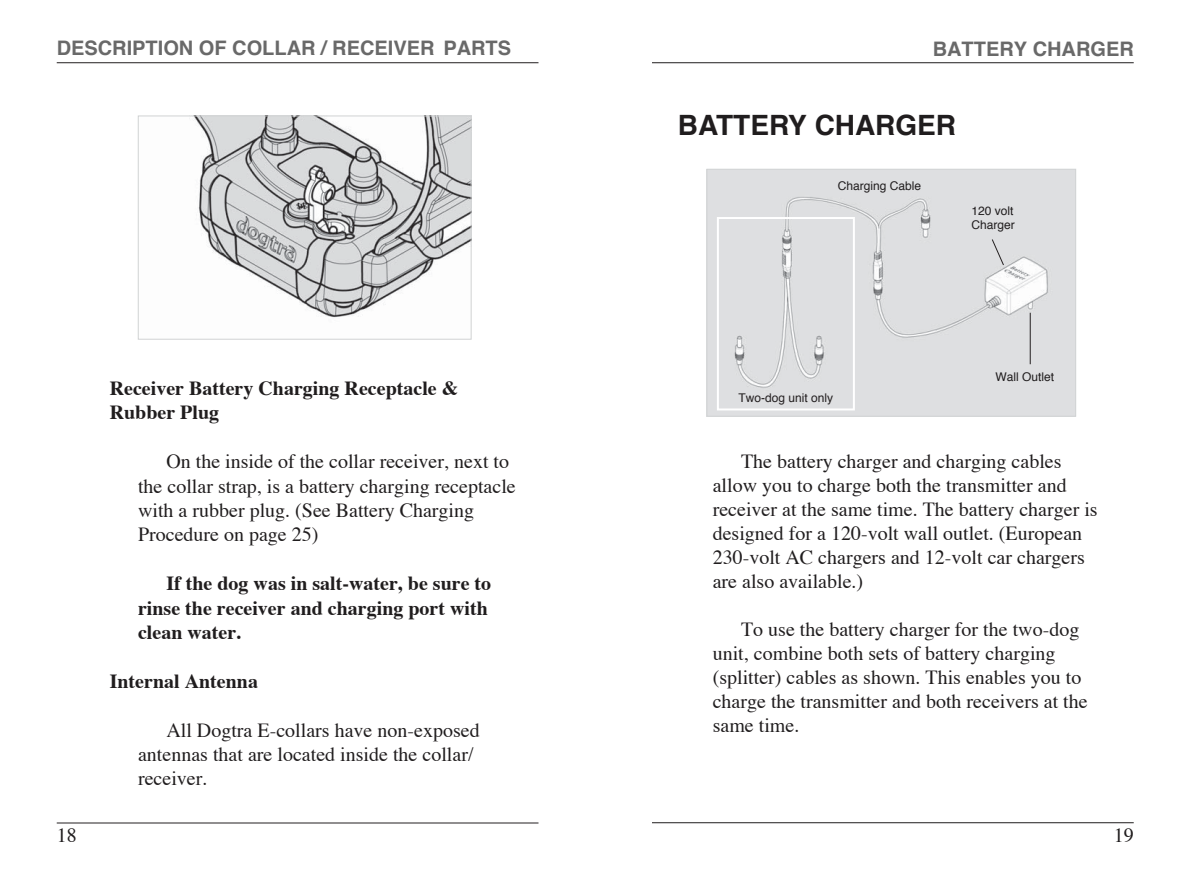
<style>
.page{position:relative;width:1190px;height:878px;background:#fff}
.page>*{position:absolute;margin:0;border:0;box-sizing:border-box;transform-origin:0 0}
.t1{font:700 28px "Helvetica";color:#201d1e}
.t2{font:20px/24px "Times";color:#201d1e}
.t3{font:700 20px/24.4px "Times";color:#201d1e}
.t4{font:700 20px "Helvetica";color:#696969}
.t5{font:12px/14.4px "Helvetica";color:#201d1e}
.t6{font:12px "Helvetica";color:#231f20}
</style>
<div class="page">
<hr style="left:57px;top:62px;width:482px;height:1px;background:#231f20">
<hr style="left:57px;top:822px;width:482px;height:2px;background:#231f20">
<img style="left:189px;top:117px;width:281px;height:201px">
<div style="left:138px;top:115px;width:334px;height:225px;border:1px solid #d1d3d4"></div>
<hr style="left:652px;top:62px;width:482px;height:1px;background:#201d1e">
<hr style="left:652px;top:822px;width:482px;height:1px;background:#201d1e">
<img style="left:708px;top:171px;width:366px;height:244px">
<div style="left:706px;top:169px;width:370px;height:248px;border:1px solid #d1d3d4"></div>
<div style="left:717px;top:217px;width:138px;height:193px;border:2px solid #fff"></div>
<hr style="left:1030px;top:313px;width:1px;height:51px;background:#231f20">
<svg style="left:991px;top:238px;width:14px;height:28px"></svg>
<p class="t4" style="left:57px;top:40px;width:456px">DESCRIPTION OF COLLAR / RECEIVER PARTS</p>
<p class="t2" style="left:57px;top:825px;width:21px">18</p>
<p class="t3" style="left:110px;top:378px;width:350px">Receiver Battery Charging Receptacle &amp;<br>Rubber Plug</p>
<p class="t2" style="left:138px;top:451px;width:379px;text-indent:28px">On the inside of the collar receiver, next to the collar strap, is a battery charging receptacle with a rubber plug. (See Battery Charging Procedure on page 25)</p>
<p class="t3" style="left:138px;top:573px;width:355px;text-indent:28px">If the dog was in salt-water, be sure to rinse the receiver and charging port with clean water.</p>
<p class="t3" style="left:110px;top:671px;width:150px">Internal Antenna</p>
<p class="t2" style="left:138px;top:719px;width:343px;text-indent:28px">All Dogtra E-collars have non-exposed antennas that are located inside the collar/ receiver.</p>
<p class="t4" style="left:933px;top:40px;width:203px">BATTERY CHARGER</p>
<h1 class="t1" style="left:678px;top:113px;width:280px">BATTERY CHARGER</h1>
<p class="t5" style="left:838px;top:179px;width:85px">Charging Cable</p>
<p class="t5" style="left:972px;top:204px;width:45px">120 volt<br>Charger</p>
<p class="t6" style="left:739px;top:393px;width:96px">Two-dog unit only</p>
<p class="t5" style="left:996px;top:370px;width:60px">Wall Outlet</p>
<p class="t2" style="left:713px;top:451px;width:386px;text-indent:28px">The battery charger and charging cables allow you to charge both the transmitter and receiver at the same time. The battery charger is designed for a 120-volt wall outlet. (European 230-volt AC chargers and 12-volt car chargers are also available.)</p>
<p class="t2" style="left:713px;top:619px;width:376px;text-indent:28px">To use the battery charger for the two-dog unit, combine both sets of battery charging (splitter) cables as shown. This enables you to charge the transmitter and both receivers at the same time.</p>
<p class="t2" style="left:1114px;top:825px;width:21px">19</p>
</div>
